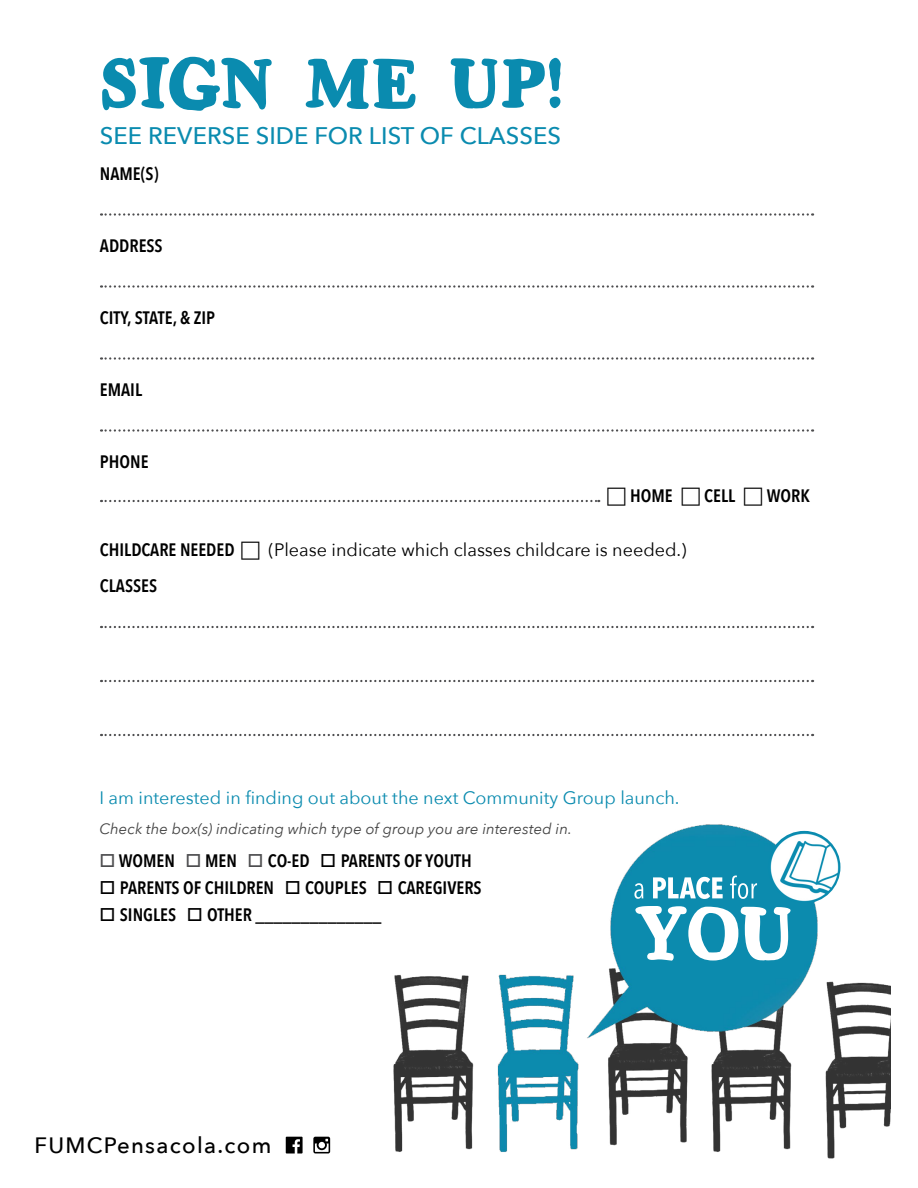
<style>
.page{position:relative;width:918px;height:1188px;background:#fff}
.page>*{position:absolute;margin:0;border:0;box-sizing:border-box;transform-origin:0 0}
.t1{font:61.5px "M Lmonstrolino";letter-spacing:-.035em;color:#0a8baf}
.t2{font:500 23.85px "Avenir Next";color:#0a8baf}
.t3{font:500 22.2px "Avenir Next";letter-spacing:.06em;color:#000}
.t4{font:600 18px "Avenir Next Condensed";color:#000}
.t5{font:18px "Avenir Next";color:#0a8baf}
.t6{font:18px "Avenir Next";color:#000}
.t7{font:italic 15px "Avenir Next";letter-spacing:.005em;color:#434343}
.s1{color:#4d4d4f}
</style>
<div class="page">
<svg style="left:101px;top:213px;width:712px;height:3px"></svg>
<svg style="left:101px;top:285px;width:712px;height:3px"></svg>
<svg style="left:101px;top:357px;width:712px;height:3px"></svg>
<svg style="left:101px;top:429px;width:712px;height:3px"></svg>
<svg style="left:101px;top:500px;width:498px;height:2px"></svg>
<svg style="left:101px;top:626px;width:712px;height:2px"></svg>
<svg style="left:101px;top:680px;width:712px;height:2px"></svg>
<svg style="left:101px;top:734px;width:712px;height:2px"></svg>
<img style="left:393px;top:824px;width:498px;height:335px">
<svg style="left:635px;top:906px;width:156px;height:55px"></svg>
<svg style="left:634px;top:876px;width:123px;height:23px"></svg>
<img style="left:769px;top:832px;width:70px;height:70px">
<svg style="left:286px;top:1137px;width:17px;height:17px"></svg>
<svg style="left:313px;top:1137px;width:17px;height:16px"></svg>
<h1 class="t1" style="left:100px;top:45px;width:463px">SIGN ME UP!</h1>
<h2 class="t2" style="left:100px;top:115px;width:463px">SEE REVERSE SIDE FOR LIST OF CLASSES</h2>
<p class="t4" style="left:100px;top:158px;width:60px">NAME(S)</p>
<p class="t4" style="left:100px;top:230px;width:64px">ADDRESS</p>
<p class="t4" style="left:100px;top:302px;width:117px">CITY, STATE, &amp; ZIP</p>
<p class="t4" style="left:100px;top:374px;width:44px">EMAIL</p>
<p class="t4" style="left:100px;top:446px;width:50px">PHONE</p>
<p class="t4" style="left:630px;top:480px;width:44px">HOME</p>
<p class="t4" style="left:704px;top:480px;width:32px">CELL</p>
<p class="t4" style="left:767px;top:480px;width:45px">WORK</p>
<p class="t4" style="left:100px;top:534px;width:136px">CHILDCARE NEEDED</p>
<p class="t6" style="left:269px;top:535px;width:420px">(Please indicate which classes childcare is needed.)</p>
<p class="t4" style="left:100px;top:570px;width:59px">CLASSES</p>
<p class="t5" style="left:99px;top:783px;width:582px">I am interested in finding out about the next Community Group launch.</p>
<p class="t7" style="left:99px;top:816px;width:474px">Check the box(s) indicating which type of group you are interested in.</p>
<p class="t4" style="left:99px;top:845px;width:374px"><span class="s1">□</span> WOMEN <span class="s1">□</span> MEN <span class="s1">□</span> CO-ED □ PARENTS OF YOUTH</p>
<p class="t4" style="left:99px;top:872px;width:384px">□ PARENTS OF CHILDREN □ COUPLES □ CAREGIVERS</p>
<p class="t4" style="left:99px;top:899px;width:284px">□ SINGLES □ OTHER ______________</p>
<p class="t3" style="left:34px;top:1126px;width:238px">FUMCPensacola.com</p>
</div>
